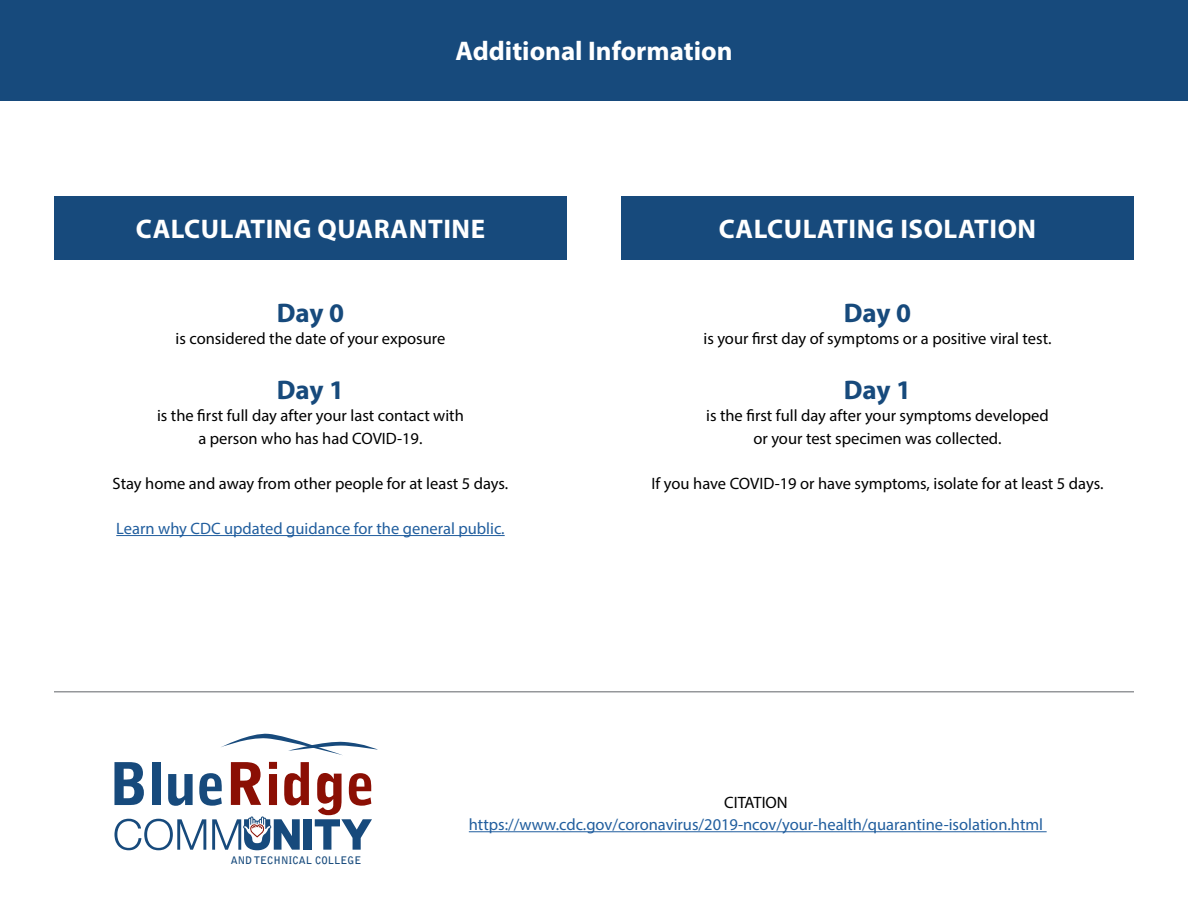
<style>
.page{position:relative;width:1188px;height:918px;background:#fff}
.page>*{position:absolute;margin:0;border:0;box-sizing:border-box;transform-origin:0 0}
.t1{font:700 27px "Myriad Pro";letter-spacing:.02em;color:#fff}
.t2{font:700 27px "Myriad Pro";color:#fff}
.t3{font:700 27px "Myriad Pro";letter-spacing:-.005em;color:#174a7c}
.t4{font:16.5px/22.5px "Myriad Pro";color:#000;text-align:center}
.t5{font:16.5px "Myriad Pro";color:#215e9e}
.t6{font:700 10.35px "Bell Gothic Std";color:#174a7c}
</style>
<div class="page">
<div style="left:0;top:0;width:1188px;height:100px;background:#174a7c"></div>
<hr style="left:116px;top:535px;width:389px;height:1px;background:#215e9e">
<div style="left:54px;top:196px;width:513px;height:64px;background:#174a7c"></div>
<div style="left:621px;top:196px;width:513px;height:64px;background:#174a7c"></div>
<hr style="left:469px;top:831px;width:578px;height:1px;background:#215e9e">
<svg style="left:231px;top:762px;width:30px;height:43px"></svg>
<svg style="left:269px;top:762px;width:8px;height:43px"></svg>
<svg style="left:114px;top:762px;width:30px;height:43px"></svg>
<div style="left:152px;top:762px;width:8px;height:43px;background:#174a7c"></div>
<svg style="left:168px;top:774px;width:25px;height:32px"></svg>
<svg style="left:199px;top:773px;width:23px;height:33px"></svg>
<svg style="left:284px;top:762px;width:25px;height:44px"></svg>
<svg style="left:221px;top:733px;width:157px;height:22px"></svg>
<svg style="left:114px;top:819px;width:92px;height:31px"></svg>
<div style="left:303px;top:819px;width:8px;height:31px;background:#174a7c"></div>
<svg style="left:315px;top:773px;width:57px;height:77px"></svg>
<svg style="left:212px;top:816px;width:88px;height:34px"></svg>
<hr style="left:54px;top:691px;width:1080px;height:2px;background:#95979a">
<h1 class="t2" style="left:455px;top:34px;width:279px">Additional Information</h1>
<h1 class="t1" style="left:136px;top:212px;width:351px">CALCULATING QUARANTINE</h1>
<h1 class="t3" style="left:277px;top:295px;width:69px">Day 0</h1>
<p class="t4" style="left:176px;top:327px;width:271px">is considered the date of your exposure</p>
<h1 class="t3" style="left:277px;top:372px;width:69px">Day 1</h1>
<p class="t4" style="left:157px;top:404px;width:308px">is the first full day after your last contact with a person who has had COVID-19.</p>
<p class="t4" style="left:113px;top:472px;width:397px">Stay home and away from other people for at least 5 days.</p>
<p class="t5" style="left:116px;top:518px;width:390px">Learn why CDC updated guidance for the general public.</p>
<h1 class="t1" style="left:719px;top:212px;width:319px">CALCULATING ISOLATION</h1>
<h1 class="t3" style="left:844px;top:295px;width:69px">Day 0</h1>
<p class="t4" style="left:703px;top:327px;width:350px">is your first day of symptoms or a positive viral test.</p>
<h1 class="t3" style="left:844px;top:372px;width:69px">Day 1</h1>
<p class="t4" style="left:706px;top:404px;width:344px">is the first full day after your symptoms developed or your test specimen was collected.</p>
<p class="t4" style="left:652px;top:472px;width:453px">If you have COVID-19 or have symptoms, isolate for at least 5 days.</p>
<p class="t6" style="left:231px;top:854px;width:132px">AND TECHNICAL COLLEGE</p>
<p class="t4" style="left:724px;top:791px;width:65px">CITATION</p>
<p class="t5" style="left:469px;top:814px;width:576px">https://www.cdc.gov/coronavirus/2019-ncov/your-health/quarantine-isolation.html</p>
</div>
